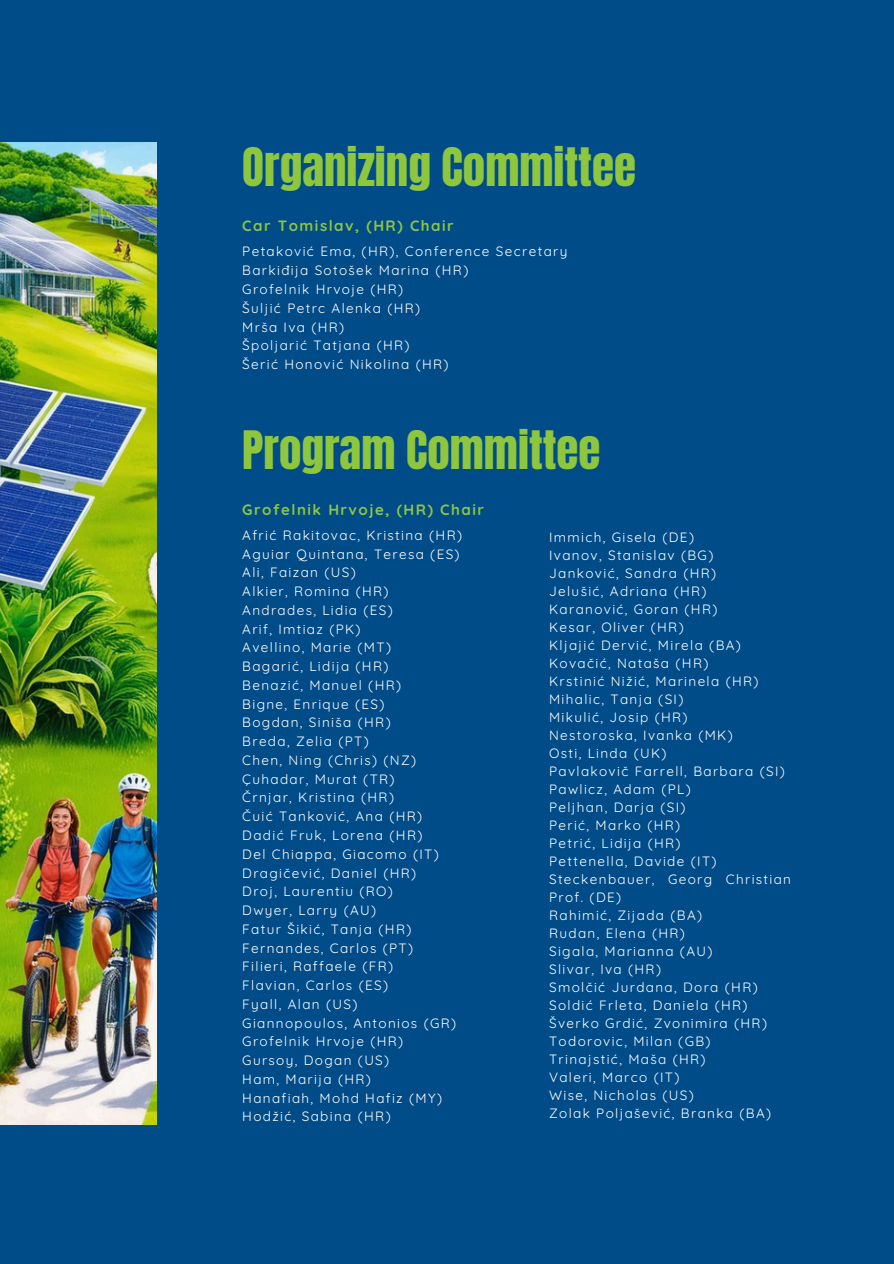
<style>
.page{position:relative;width:894px;height:1264px;background:#fff}
.page>*{position:absolute;margin:0;border:0;box-sizing:border-box;transform-origin:0 0}
.t1{font:45px "Anton";color:#8ec63e}
.t2{font:700 15px "Quicksand";letter-spacing:.1em;color:#8ec63e}
.t3{font:13.5px/18.8px "Quicksand";letter-spacing:.1em;color:#fff}
</style>
<div class="page">
<div style="left:0;top:0;width:893px;height:1263px;background:#004c89"></div>
<img style="left:0;top:142px;width:156px;height:982px">
<p class="t1" style="left:242px;top:135px;width:395px">Organizing Committee</p>
<p class="t2" style="left:242px;top:216px;width:213px">Car Tomislav, (HR) Chair</p>
<p class="t3" style="left:242px;top:242px;width:326px">Petaković Ema, (HR), Conference Secretary</p>
<p class="t3" style="left:242px;top:261px;width:227px">Barkiđija Sotošek Marina (HR)</p>
<p class="t3" style="left:242px;top:279px;width:162px">Grofelnik Hrvoje (HR)</p>
<p class="t3" style="left:242px;top:298px;width:179px">Šuljić Petrc Alenka (HR)</p>
<p class="t3" style="left:242px;top:317px;width:103px">Mrša Iva (HR)</p>
<p class="t3" style="left:242px;top:336px;width:169px">Špoljarić Tatjana (HR)</p>
<p class="t3" style="left:242px;top:354px;width:208px">Šerić Honović Nikolina (HR)</p>
<p class="t1" style="left:242px;top:417px;width:359px">Program Committee</p>
<p class="t2" style="left:242px;top:499px;width:243px">Grofelnik Hrvoje, (HR) Chair</p>
<h1 class="t3" style="left:242px;top:525px;width:221px">Afrić Rakitovac, Kristina (HR)<br>Aguiar Quintana, Teresa (ES)<br>Ali, Faizan (US)<br>Alkier, Romina (HR)<br>Andrades, Lidia (ES)<br>Arif, Imtiaz (PK)<br>Avellino, Marie (MT)<br>Bagarić, Lidija (HR)<br>Benazić, Manuel (HR)<br>Bigne, Enrique (ES)<br>Bogdan, Siniša (HR)<br>Breda, Zelia (PT)<br>Chen, Ning (Chris) (NZ)<br>Çuhadar, Murat (TR)<br>Črnjar, Kristina (HR)<br>Čuić Tanković, Ana (HR)<br>Dadić Fruk, Lorena (HR)<br>Del Chiappa, Giacomo (IT)<br>Dragičević, Daniel (HR)<br>Droj, Laurentiu (RO)<br>Dwyer, Larry (AU)<br>Fatur Šikić, Tanja (HR)<br>Fernandes, Carlos (PT)<br>Filieri, Raffaele (FR)<br>Flavian, Carlos (ES)<br>Fyall, Alan (US)<br>Giannopoulos, Antonios (GR)<br>Grofelnik Hrvoje (HR)<br>Gursoy, Dogan (US)<br>Ham, Marija (HR)<br>Hanafiah, Mohd Hafiz (MY)<br>Hodžić, Sabina (HR)</h1>
<h2 class="t3" style="left:549px;top:527px;width:146px">Immich, Gisela (DE)</h2>
<p class="t3" style="left:549px;top:545px;width:166px">Ivanov, Stanislav (BG)</p>
<p class="t3" style="left:549px;top:563px;width:169px">Janković, Sandra (HR)</p>
<p class="t3" style="left:549px;top:581px;width:159px">Jelušić, Adriana (HR)</p>
<p class="t3" style="left:549px;top:599px;width:170px">Karanović, Goran (HR)</p>
<p class="t3" style="left:549px;top:617px;width:136px">Kesar, Oliver (HR)</p>
<p class="t3" style="left:549px;top:635px;width:193px">Kljajić Dervić, Mirela (BA)</p>
<p class="t3" style="left:549px;top:653px;width:161px">Kovačić, Nataša (HR)</p>
<p class="t3" style="left:549px;top:671px;width:211px">Krstinić Nižić, Marinela (HR)</p>
<h1 class="t3" style="left:549px;top:689px;width:136px">Mihalic, Tanja (SI)</h1>
<h2 class="t3" style="left:549px;top:707px;width:140px">Mikulić, Josip (HR)</h2>
<h3 class="t3" style="left:549px;top:725px;width:185px">Nestoroska, Ivanka (MK)</h3>
<p class="t3" style="left:549px;top:743px;width:119px">Osti, Linda (UK)</p>
<p class="t3" style="left:549px;top:761px;width:237px">Pavlakovič Farrell, Barbara (SI)</p>
<p class="t3" style="left:549px;top:779px;width:143px">Pawlicz, Adam (PL)</p>
<p class="t3" style="left:549px;top:797px;width:138px">Peljhan, Darja (SI)</p>
<p class="t3" style="left:549px;top:815px;width:133px">Perić, Marko (HR)</p>
<p class="t3" style="left:549px;top:833px;width:133px">Petrić, Lidija (HR)</p>
<p class="t3" style="left:549px;top:851px;width:169px">Pettenella, Davide (IT)</p>
<p class="t3" style="left:549px;top:869px;width:243px;line-height:18px">Steckenbauer, Georg Christian<br>Prof. (DE)</p>
<p class="t3" style="left:549px;top:905px;width:155px">Rahimić, Zijada (BA)</p>
<p class="t3" style="left:549px;top:923px;width:137px">Rudan, Elena (HR)</p>
<p class="t3" style="left:549px;top:941px;width:165px">Sigala, Marianna (AU)</p>
<p class="t3" style="left:549px;top:959px;width:113px">Slivar, Iva (HR)</p>
<p class="t3" style="left:549px;top:977px;width:210px">Smolčić Jurdana, Dora (HR)</p>
<p class="t3" style="left:549px;top:995px;width:200px">Soldić Frleta, Daniela (HR)</p>
<p class="t3" style="left:549px;top:1013px;width:219px">Šverko Grdić, Zvonimira (HR)</p>
<p class="t3" style="left:549px;top:1031px;width:163px">Todorovic, Milan (GB)</p>
<p class="t3" style="left:549px;top:1049px;width:158px">Trinajstić, Maša (HR)</p>
<p class="t3" style="left:549px;top:1067px;width:132px">Valeri, Marco (IT)</p>
<p class="t3" style="left:549px;top:1085px;width:146px">Wise, Nicholas (US)</p>
<p class="t3" style="left:549px;top:1103px;width:223px">Zolak Poljašević, Branka (BA)</p>
</div>
